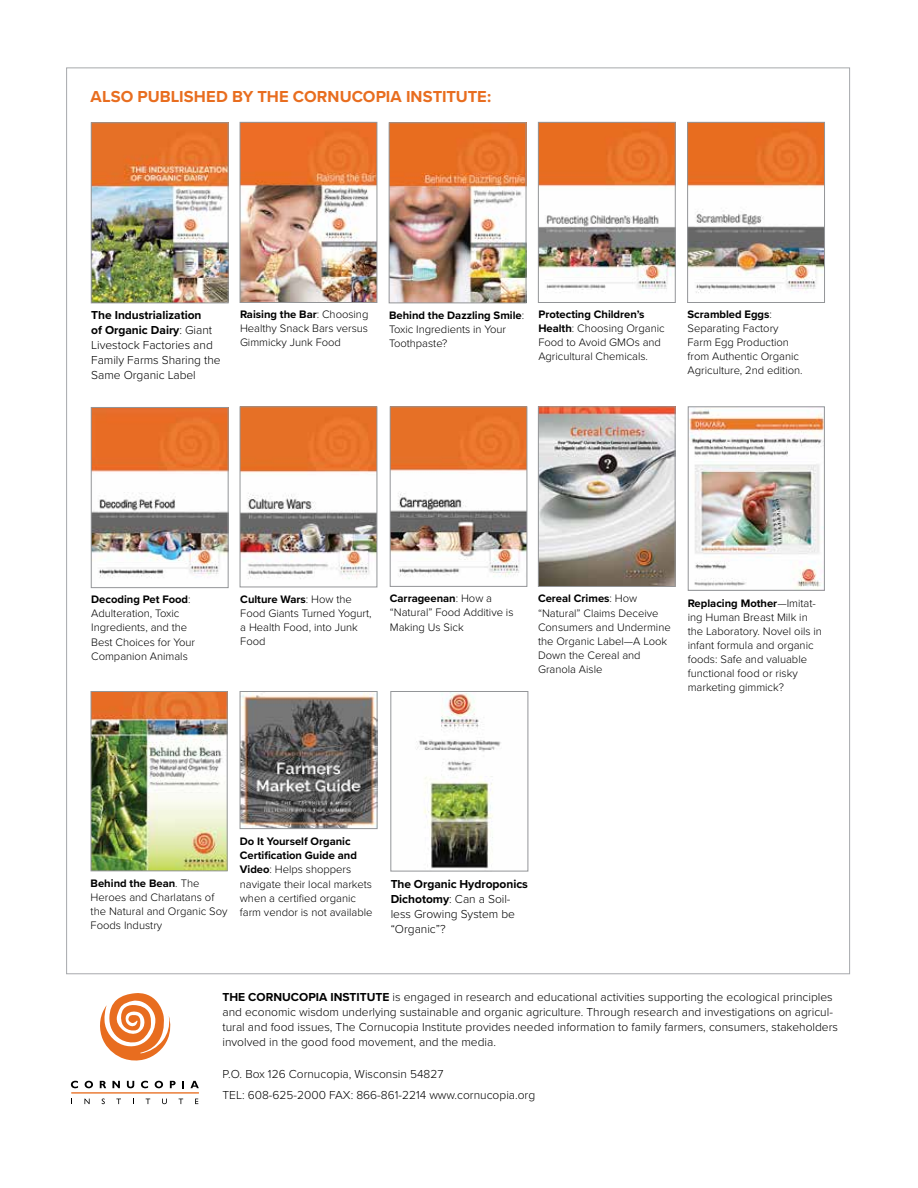
<style>
.page{position:relative;width:918px;height:1188px;background:#fff}
.page>*{position:absolute;margin:0;border:0;box-sizing:border-box;transform-origin:0 0}
.t1{font:700 16.5px "Proxima Nova";letter-spacing:.005em;color:#e86d1f}
.t2{font:300 12px/15px "Proxima Nova";color:#000}
.t3{font:300 11.25px/14.1px "Proxima Nova";color:#000}
.s1{font-weight:700}
</style>
<div class="page">
<svg style="left:100px;top:993px;width:71px;height:68px"></svg>
<svg style="left:84px;top:1099px;width:6px;height:5px"></svg>
<svg style="left:102px;top:1099px;width:3px;height:5px"></svg>
<svg style="left:116px;top:1099px;width:5px;height:5px"></svg>
<svg style="left:146px;top:1099px;width:4px;height:5px"></svg>
<svg style="left:162px;top:1099px;width:5px;height:5px"></svg>
<svg style="left:179px;top:1099px;width:4px;height:5px"></svg>
<svg style="left:195px;top:1099px;width:3px;height:5px"></svg>
<hr style="left:71px;top:1092px;width:128px;height:2px;background:#e86d1f">
<svg style="left:71px;top:1081px;width:7px;height:7px"></svg>
<svg style="left:85px;top:1081px;width:8px;height:7px"></svg>
<svg style="left:100px;top:1081px;width:6px;height:7px"></svg>
<svg style="left:112px;top:1081px;width:8px;height:7px"></svg>
<svg style="left:127px;top:1081px;width:7px;height:7px"></svg>
<svg style="left:141px;top:1081px;width:7px;height:7px"></svg>
<svg style="left:155px;top:1081px;width:8px;height:7px"></svg>
<svg style="left:170px;top:1081px;width:6px;height:7px"></svg>
<svg style="left:182px;top:1081px;width:2px;height:7px"></svg>
<svg style="left:190px;top:1081px;width:9px;height:7px"></svg>
<img style="left:690px;top:410px;width:133px;height:179px">
<div style="left:688px;top:407px;width:137px;height:184px;border:1px solid #939598"></div>
<img style="left:93px;top:693px;width:132px;height:176px">
<div style="left:91px;top:691px;width:136px;height:180px;border:1px solid #939598"></div>
<img style="left:540px;top:409px;width:133px;height:176px">
<div style="left:538px;top:407px;width:137px;height:180px;border:1px solid #939598"></div>
<img style="left:392px;top:409px;width:133px;height:168px">
<div style="left:390px;top:407px;width:137px;height:180px;border:1px solid #939598"></div>
<img style="left:242px;top:409px;width:133px;height:170px">
<div style="left:240px;top:407px;width:137px;height:180px;border:1px solid #939598"></div>
<img style="left:93px;top:409px;width:133px;height:169px">
<div style="left:91px;top:407px;width:137px;height:181px;border:1px solid #939598"></div>
<img style="left:689px;top:124px;width:134px;height:169px">
<div style="left:687px;top:122px;width:138px;height:181px;border:1px solid #939598"></div>
<img style="left:391px;top:124px;width:133px;height:177px">
<div style="left:389px;top:122px;width:137px;height:181px;border:1px solid #939598"></div>
<img style="left:540px;top:124px;width:134px;height:169px">
<div style="left:538px;top:122px;width:138px;height:181px;border:1px solid #939598"></div>
<img style="left:242px;top:693px;width:133px;height:134px">
<div style="left:240px;top:691px;width:137px;height:138px;border:1px solid #939598"></div>
<img style="left:416px;top:693px;width:85px;height:176px">
<div style="left:391px;top:691px;width:137px;height:180px;border:1px solid #939598"></div>
<img style="left:242px;top:124px;width:133px;height:177px">
<div style="left:240px;top:122px;width:137px;height:181px;border:1px solid #939598"></div>
<img style="left:93px;top:124px;width:133px;height:177px">
<div style="left:91px;top:122px;width:137px;height:181px;border:1px solid #939598"></div>
<h1 class="t1" style="left:91px;top:84px;width:402px">ALSO PUBLISHED BY THE CORNUCOPIA INSTITUTE:</h1>
<p class="t2" style="left:91px;top:307px;width:131px"><span class="s1">The Industrialization<br>of Organic Dairy</span>: Giant<br>Livestock Factories and<br>Family Farms Sharing the<br>Same Organic Label</p>
<p class="t3" style="left:240px;top:307px;width:130px;text-align:justify"><span class="s1">Raising the Bar</span>: Choosing Healthy Snack Bars versus Gimmicky Junk Food</p>
<p class="t3" style="left:389px;top:307px;width:137px"><span class="s1">Behind the Dazzling Smile</span>:<br>Toxic Ingredients in Your<br>Toothpaste?</p>
<p class="t3" style="left:538px;top:307px;width:128px"><span class="s1">Protecting Children’s<br>Health</span>: Choosing Organic<br>Food to Avoid GMOs and<br>Agricultural Chemicals.</p>
<p class="t3" style="left:688px;top:307px;width:117px"><span class="s1">Scrambled Eggs</span>:<br>Separating Factory<br>Farm Egg Production from Authentic Organic<br>Agriculture, 2nd edition.</p>
<p class="t3" style="left:91px;top:592px;width:105px"><span class="s1">Decoding Pet Food</span>:<br>Adulteration, Toxic<br>Ingredients, and the<br>Best Choices for Your<br>Companion Animals</p>
<p class="t3" style="left:240px;top:591px;width:133px"><span class="s1">Culture Wars</span>: How the<br>Food Giants Turned Yogurt, a Health Food, into Junk<br>Food</p>
<p class="t3" style="left:390px;top:591px;width:125px"><span class="s1">Carrageenan</span>: How a “Natural” Food Additive is<br>Making Us Sick</p>
<p class="t3" style="left:538px;top:591px;width:134px"><span class="s1">Cereal Crimes</span>: How “Natural” Claims Deceive<br>Consumers and Undermine the Organic Label—A Look<br>Down the Cereal and<br>Granola Aisle</p>
<p class="t3" style="left:688px;top:595px;width:136px"><span class="s1">Replacing Mother</span>—Imitat&shy;ing Human Breast Milk in the Laboratory. Novel oils in infant formula and organic foods: Safe and valuable functional food or risky marketing gimmick?</p>
<p class="t3" style="left:91px;top:875px;width:138px"><span class="s1">Behind the Bean</span>. The<br>Heroes and Charlatans of the Natural and Organic Soy<br>Foods Industry</p>
<p class="t3" style="left:240px;top:834px;width:134px"><span class="s1">Do It Yourself Organic<br>Certification Guide and<br>Video</span>: Helps shoppers navigate their local markets when a certified organic farm vendor is not available</p>
<p class="t2" style="left:391px;top:876px;width:139px"><span class="s1">The Organic Hydroponics<br>Dichotomy</span>: Can a Soil&shy;less Growing System be “Organic”?</p>
<p class="t2" style="left:222px;top:989px;width:617px"><span class="s1">THE CORNUCOPIA INSTITUTE</span> is engaged in research and educational activities supporting the ecological principles and economic wisdom underlying sustainable and organic agriculture. Through research and investigations on agricul&shy;tural and food issues, The Cornucopia Institute provides needed information to family farmers, consumers, stakeholders involved in the good food movement, and the media.</p>
<p class="t2" style="left:222px;top:1063px;width:314px;line-height:21px">P.O. Box 126 Cornucopia, Wisconsin 54827<br>TEL: 608-625-2000 FAX: 866-861-2214 www.cornucopia.org</p>
</div>
